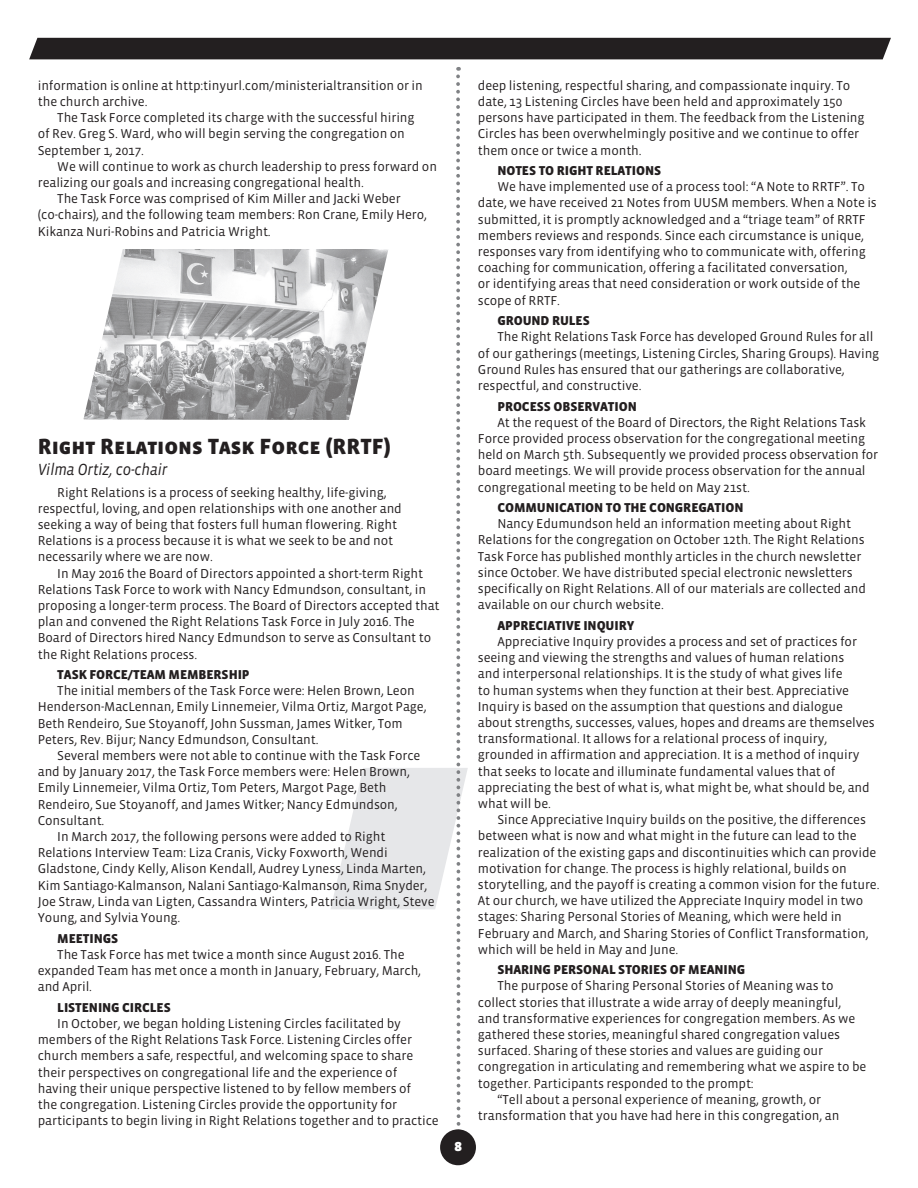
<style>
.page{position:relative;width:918px;height:1188px;background:#fff}
.page>*{position:absolute;margin:0;border:0;box-sizing:border-box;transform-origin:0 0}
.HEAD_Vista_Black{font:22.5px "Vista Sans SC Black";color:#231f20}
.ITALIC_Vista_Book{font:italic 16.5px "Vista Sans";letter-spacing:-.01em;color:#231f20;scale:.9 1}
.TEXT_-_REPORT_ON_PRO{font:16.5px "Vista Sans SC Black";color:#fff}
.TEXT_Vista_Book{font:13.2px/16.2px "Vista Sans";letter-spacing:-.01em;color:#231f20}
.SUB_BOLD_Vista_Black{font:13.2px "Vista Sans SC Black";letter-spacing:-.01em;color:#231f20}
</style>
<div class="page">
<div style="left:29px;top:38px;width:862px;height:21px;background:#231f20"></div>
<svg style="left:331px;top:67px;width:137px;height:1076px"></svg>
<div style="left:442px;top:1131px;width:32px;height:33px;background:#231f20;border-radius:50%"></div>
<div style="left:440px;top:1129px;width:36px;height:36px;border:3px solid #231f20;border-radius:50%"></div>
<svg style="left:83px;top:244px;width:311px;height:180px"></svg>
<p class="TEXT_Vista_Book" style="left:38px;top:77px;width:387px">information is online at http:tinyurl.com/ministerialtransition or in the church archive.</p>
<p class="TEXT_Vista_Book" style="left:38px;top:110px;width:378px;text-indent:20px">The Task Force completed its charge with the successful hiring of Rev. Greg S. Ward, who will begin serving the congregation on<br>September 1, 2017.</p>
<p class="TEXT_Vista_Book" style="left:38px;top:158px;width:401px;text-indent:20px">We will continue to work as church leadership to press forward on realizing our goals and increasing congregational health.</p>
<p class="TEXT_Vista_Book" style="left:38px;top:191px;width:391px;text-indent:20px">The Task Force was comprised of Kim Miller and Jacki Weber (co-chairs), and the following team members: Ron Crane, Emily Hero,<br>Kikanza Nuri-Robins and Patricia Wright.</p>
<p class="HEAD_Vista_Black" style="left:38px;top:435px;width:354px">Right Relations Task Force (RRTF)</p>
<p class="ITALIC_Vista_Book" style="left:38px;top:461px;width:146px">Vilma Ortiz, co-chair</p>
<p class="TEXT_Vista_Book" style="left:38px;top:484px;width:366px;text-indent:20px">Right Relations is a process of seeking healthy, life-giving, respectful, loving, and open relationships with one another and seeking a way of being that fosters full human flowering. Right Relations is a process because it is what we seek to be and not necessarily where we are now.</p>
<p class="TEXT_Vista_Book" style="left:38px;top:565px;width:403px;text-indent:20px">In May 2016 the Board of Directors appointed a short-term Right Relations Task Force to work with Nancy Edmundson, consultant, in proposing a longer-term process. The Board of Directors accepted that plan and convened the Right Relations Task Force in July 2016. The Board of Directors hired Nancy Edmundson to serve as Consultant to the Right Relations process.</p>
<p class="SUB_BOLD_Vista_Black" style="left:57px;top:668px;width:194px">TASK FORCE/TEAM MEMBERSHIP</p>
<p class="TEXT_Vista_Book" style="left:38px;top:683px;width:390px;text-indent:20px">The initial members of the Task Force were: Helen Brown, Leon Henderson-MacLennan, Emily Linnemeier, Vilma Ortiz, Margot Page, Beth Rendeiro, Sue Stoyanoff, John Sussman, James Witker, Tom Peters, Rev. Bijur; Nancy Edmundson, Consultant.</p>
<p class="TEXT_Vista_Book" style="left:38px;top:748px;width:384px;text-indent:20px">Several members were not able to continue with the Task Force and by January 2017, the Task Force members were: Helen Brown, Emily Linnemeier, Vilma Ortiz, Tom Peters, Margot Page, Beth Rendeiro, Sue Stoyanoff, and James Witker; Nancy Edmundson, Consultant.</p>
<p class="TEXT_Vista_Book" style="left:38px;top:829px;width:398px;text-indent:20px">In March 2017, the following persons were added to Right Relations Interview Team: Liza Cranis, Vicky Foxworth, Wendi Gladstone, Cindy Kelly, Alison Kendall, Audrey Lyness, Linda Marten, Kim Santiago-Kalmanson, Nalani Santiago-Kalmanson, Rima Snyder, Joe Straw, Linda van Ligten, Cassandra Winters, Patricia Wright, Steve Young, and Sylvia Young.</p>
<p class="SUB_BOLD_Vista_Black" style="left:57px;top:931px;width:62px">MEETINGS</p>
<p class="TEXT_Vista_Book" style="left:38px;top:947px;width:385px;text-indent:20px">The Task Force has met twice a month since August 2016. The expanded Team has met once a month in January, February, March, and April.</p>
<p class="SUB_BOLD_Vista_Black" style="left:57px;top:1000px;width:115px">LISTENING CIRCLES</p>
<p class="TEXT_Vista_Book" style="left:38px;top:1016px;width:403px;text-indent:20px">In October, we began holding Listening Circles facilitated by members of the Right Relations Task Force. Listening Circles offer church members a safe, respectful, and welcoming space to share their perspectives on congregational life and the experience of having their unique perspective listened to by fellow members of<br>the congregation. Listening Circles provide the opportunity for participants to begin living in Right Relations together and to practice</p>
<p class="TEXT_-_REPORT_ON_PRO" style="left:454px;top:1137px;width:10px">8</p>
<p class="TEXT_Vista_Book" style="left:478px;top:77px;width:388px">deep listening, respectful sharing, and compassionate inquiry. To date, 13 Listening Circles have been held and approximately 150 persons have participated in them. The feedback from the Listening Circles has been overwhelmingly positive and we continue to offer them once or twice a month.</p>
<p class="SUB_BOLD_Vista_Black" style="left:497px;top:164px;width:165px">NOTES TO RIGHT RELATIONS</p>
<p class="TEXT_Vista_Book" style="left:478px;top:179px;width:401px;text-indent:20px">We have implemented use of a process tool: “A Note to RRTF”. To date, we have received 21 Notes from UUSM members. When a Note is submitted, it is promptly acknowledged and a “triage team” of RRTF members reviews and responds. Since each circumstance is unique, responses vary from identifying who to communicate with, offering coaching for communication, offering a facilitated conversation,<br>or identifying areas that need consideration or work outside of the scope of RRTF.</p>
<p class="SUB_BOLD_Vista_Black" style="left:497px;top:314px;width:94px">GROUND RULES</p>
<p class="TEXT_Vista_Book" style="left:478px;top:329px;width:403px;text-indent:20px">The Right Relations Task Force has developed Ground Rules for all of our gatherings (meetings, Listening Circles, Sharing Groups). Having Ground Rules has ensured that our gatherings are collaborative, respectful, and constructive.</p>
<p class="SUB_BOLD_Vista_Black" style="left:497px;top:399px;width:141px">PROCESS OBSERVATION</p>
<p class="TEXT_Vista_Book" style="left:478px;top:414px;width:402px;text-indent:20px">At the request of the Board of Directors, the Right Relations Task Force provided process observation for the congregational meeting held on March 5th. Subsequently we provided process observation for board meetings. We will provide process observation for the annual congregational meeting to be held on May 21st.</p>
<p class="SUB_BOLD_Vista_Black" style="left:497px;top:501px;width:248px">COMMUNICATION TO THE CONGREGATION</p>
<p class="TEXT_Vista_Book" style="left:478px;top:516px;width:390px;text-indent:20px">Nancy Edumundson held an information meeting about Right Relations for the congregation on October 12th. The Right Relations Task Force has published monthly articles in the church newsletter since October. We have distributed special electronic newsletters specifically on Right Relations. All of our materials are collected and available on our church website.</p>
<p class="SUB_BOLD_Vista_Black" style="left:497px;top:619px;width:138px">APPRECIATIVE INQUIRY</p>
<p class="TEXT_Vista_Book" style="left:478px;top:634px;width:399px;text-indent:20px">Appreciative Inquiry provides a process and set of practices for seeing and viewing the strengths and values of human relations<br>and interpersonal relationships. It is the study of what gives life<br>to human systems when they function at their best. Appreciative Inquiry is based on the assumption that questions and dialogue about strengths, successes, values, hopes and dreams are themselves transformational. It allows for a relational process of inquiry, grounded in affirmation and appreciation. It is a method of inquiry that seeks to locate and illuminate fundamental values that of appreciating the best of what is, what might be, what should be, and what will be.</p>
<p class="TEXT_Vista_Book" style="left:478px;top:812px;width:403px;text-indent:20px">Since Appreciative Inquiry builds on the positive, the differences between what is now and what might in the future can lead to the realization of the existing gaps and discontinuities which can provide motivation for change. The process is highly relational, builds on storytelling, and the payoff is creating a common vision for the future.<br>At our church, we have utilized the Appreciate Inquiry model in two stages: Sharing Personal Stories of Meaning, which were held in February and March, and Sharing Stories of Conflict Transformation, which will be held in May and June.</p>
<p class="SUB_BOLD_Vista_Black" style="left:497px;top:963px;width:249px">SHARING PERSONAL STORIES OF MEANING</p>
<p class="TEXT_Vista_Book" style="left:478px;top:978px;width:390px;text-indent:20px">The purpose of Sharing Personal Stories of Meaning was to collect stories that illustrate a wide array of deeply meaningful, and transformative experiences for congregation members. As we gathered these stories, meaningful shared congregation values surfaced. Sharing of these stories and values are guiding our congregation in articulating and remembering what we aspire to be together. Participants responded to the prompt:</p>
<p class="TEXT_Vista_Book" style="left:478px;top:1092px;width:363px;text-align:center">“Tell about a personal experience of meaning, growth, or transformation that you have had here in this congregation, an</p>
</div>
